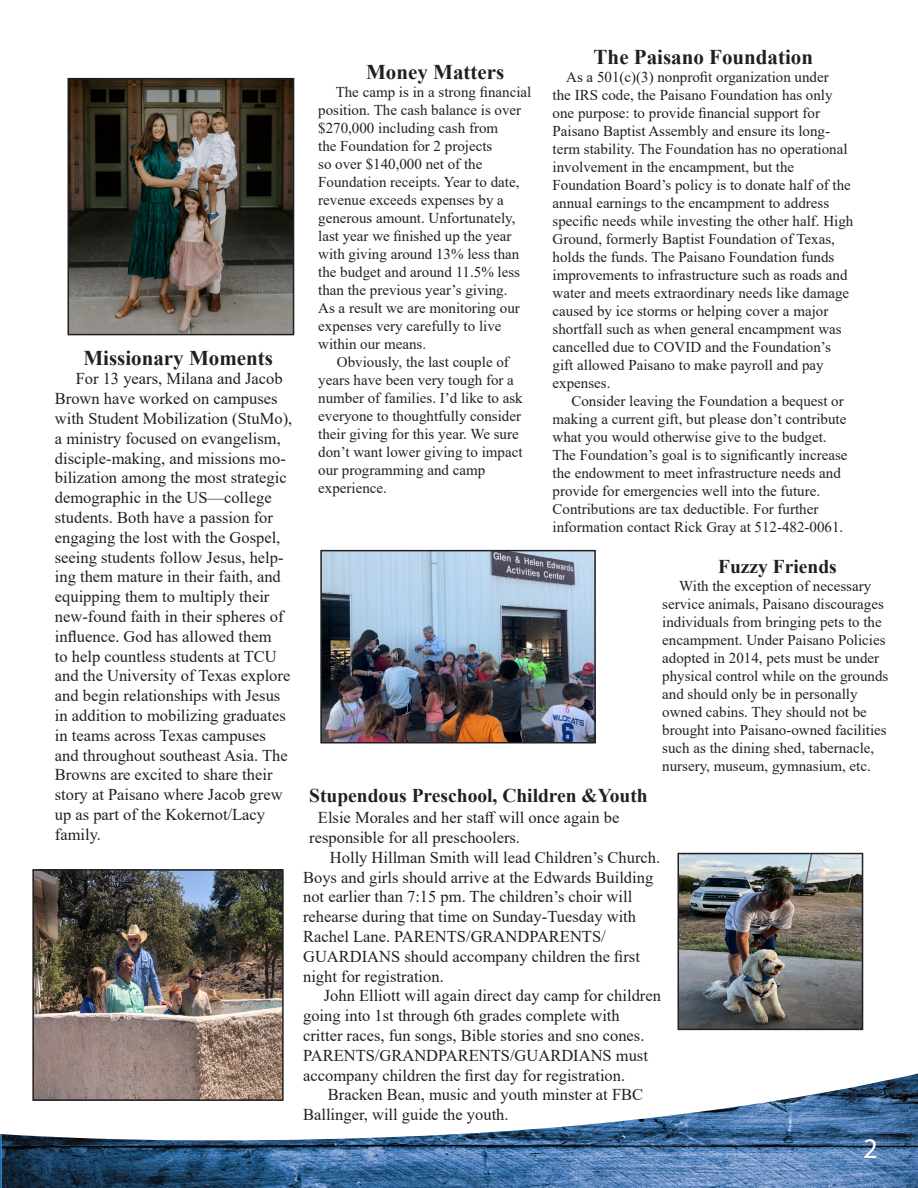
<style>
.page{position:relative;width:918px;height:1188px;background:#fff}
.page>*{position:absolute;margin:0;border:0;box-sizing:border-box;transform-origin:0 0}
.t1{font:28.5px "Myriad Pro";color:#fff}
.t2{font:700 21px "Times New Roman";color:#231f20}
.t3{font:700 19.5px "Times New Roman";color:#231f20}
.t4{font:16.5px/19.8px "Times New Roman";color:#231f20}
.t5{font:15px/18px "Times New Roman";color:#231f20}
</style>
<div class="page">
<img style="left:756px;top:1074px;width:162px;height:114px">
<img style="left:594px;top:1104px;width:163px;height:84px">
<img style="left:2px;top:1124px;width:593px;height:64px">
<img style="left:71px;top:81px;width:220px;height:251px">
<div style="left:68px;top:78px;width:226px;height:257px;border:2px solid #231f20"></div>
<img style="left:35px;top:872px;width:246px;height:226px">
<div style="left:32px;top:869px;width:252px;height:232px;border:2px solid #231f20"></div>
<img style="left:323px;top:553px;width:270px;height:188px">
<div style="left:320px;top:550px;width:276px;height:194px;border:2px solid #231f20"></div>
<img style="left:681px;top:856px;width:179px;height:171px">
<div style="left:678px;top:853px;width:185px;height:177px;border:2px solid #231f20"></div>
<p class="t2" style="left:83px;top:342px;width:191px">Missionary Moments</p>
<p class="t4" style="left:55px;top:368px;width:239px;text-indent:21px">For 13 years, Milana and Jacob<br>Brown have worked on campuses with Student Mobilization (StuMo), a ministry focused on evangelism, disciple-making, and missions mo&shy;bilization among the most strategic demographic in the US—college students. Both have a passion for engaging the lost with the Gospel, seeing students follow Jesus, help&shy;ing them mature in their faith, and equipping them to multiply their new-found faith in their spheres of influence. God has allowed them<br>to help countless students at TCU and the University of Texas explore and begin relationships with Jesus in addition to mobilizing graduates in teams across Texas campuses and throughout southeast Asia. The<br>Browns are excited to share their story at Paisano where Jacob grew up as part of the Kokernot/Lacy family.</p>
<p class="t2" style="left:366px;top:57px;width:140px">Money Matters</p>
<p class="t5" style="left:336px;top:83px;width:197px">The camp is in a strong financial</p>
<p class="t5" style="left:318px;top:101px;width:205px">position. The cash balance is over</p>
<p class="t5" style="left:318px;top:119px;width:181px">$270,000 including cash from</p>
<p class="t5" style="left:318px;top:137px;width:176px">the Foundation for 2 projects</p>
<p class="t5" style="left:318px;top:155px;width:166px">so over $140,000 net of the</p>
<p class="t5" style="left:318px;top:173px;width:203px">Foundation receipts. Year to date,</p>
<p class="t5" style="left:318px;top:191px;width:187px">revenue exceeds expenses by a</p>
<p class="t5" style="left:318px;top:209px;width:199px">generous amount. Unfortunately,</p>
<p class="t5" style="left:318px;top:227px;width:195px">last year we finished up the year</p>
<p class="t5" style="left:318px;top:245px;width:203px">with giving around 13% less than</p>
<p class="t5" style="left:318px;top:263px;width:203px">the budget and around 11.5% less</p>
<p class="t5" style="left:318px;top:281px;width:191px">than the previous year’s giving.</p>
<p class="t5" style="left:318px;top:299px;width:203px">As a result we are monitoring our</p>
<p class="t5" style="left:318px;top:317px;width:185px">expenses very carefully to live</p>
<p class="t5" style="left:318px;top:335px;width:109px">within our means.</p>
<p class="t5" style="left:337px;top:353px;width:173px">Obviously, the last couple of</p>
<p class="t5" style="left:318px;top:371px;width:197px">years have been very tough for a</p>
<p class="t5" style="left:318px;top:389px;width:206px">number of families. I’d like to ask</p>
<p class="t5" style="left:318px;top:407px;width:204px">everyone to thoughtfully consider</p>
<p class="t5" style="left:318px;top:425px;width:202px">their giving for this year. We sure</p>
<p class="t5" style="left:318px;top:443px;width:206px">don’t want lower giving to impact</p>
<p class="t5" style="left:318px;top:461px;width:169px">our programming and camp</p>
<p class="t5" style="left:318px;top:479px;width:70px">experience.</p>
<p class="t2" style="left:594px;top:42px;width:221px">The Paisano Foundation</p>
<p class="t5" style="left:566px;top:67px;width:264px">As a 501(c)(3) nonprofit organization under</p>
<p class="t5" style="left:553px;top:85px;width:281px">the IRS code, the Paisano Foundation has only</p>
<p class="t5" style="left:553px;top:103px;width:269px">one purpose: to provide financial support for</p>
<p class="t5" style="left:553px;top:121px;width:279px">Paisano Baptist Assembly and ensure its long-</p>
<p class="t5" style="left:553px;top:139px;width:296px">term stability. The Foundation has no operational</p>
<p class="t5" style="left:553px;top:157px;width:243px">involvement in the encampment, but the</p>
<p class="t5" style="left:553px;top:175px;width:300px">Foundation Board’s policy is to donate half of the</p>
<p class="t5" style="left:553px;top:193px;width:278px">annual earnings to the encampment to address</p>
<p class="t5" style="left:553px;top:211px;width:302px">specific needs while investing the other half. High</p>
<p class="t5" style="left:553px;top:229px;width:284px">Ground, formerly Baptist Foundation of Texas,</p>
<p class="t5" style="left:553px;top:247px;width:283px">holds the funds. The Paisano Foundation funds</p>
<p class="t5" style="left:553px;top:265px;width:296px">improvements to infrastructure such as roads and</p>
<p class="t5" style="left:553px;top:283px;width:298px">water and meets extraordinary needs like damage</p>
<p class="t5" style="left:553px;top:301px;width:277px">caused by ice storms or helping cover a major</p>
<p class="t5" style="left:553px;top:319px;width:291px">shortfall such as when general encampment was</p>
<p class="t5" style="left:553px;top:337px;width:280px">cancelled due to COVID and the Foundation’s</p>
<p class="t5" style="left:553px;top:355px;width:273px">gift allowed Paisano to make payroll and pay</p>
<p class="t5" style="left:553px;top:373px;width:59px">expenses.</p>
<p class="t5" style="left:571px;top:391px;width:274px">Consider leaving the Foundation a bequest or</p>
<p class="t5" style="left:553px;top:409px;width:295px">making a current gift, but please don’t contribute</p>
<p class="t5" style="left:553px;top:427px;width:276px">what you would otherwise give to the budget.</p>
<p class="t5" style="left:553px;top:445px;width:296px">The Foundation’s goal is to significantly increase</p>
<p class="t5" style="left:553px;top:463px;width:290px">the endowment to meet infrastructure needs and</p>
<p class="t5" style="left:553px;top:481px;width:269px">provide for emergencies well into the future.</p>
<p class="t5" style="left:553px;top:499px;width:267px">Contributions are tax deductible. For further</p>
<p class="t5" style="left:553px;top:517px;width:292px">information contact Rick Gray at 512-482-0061.</p>
<p class="t3" style="left:718px;top:553px;width:120px">Fuzzy Friends</p>
<p class="t5" style="left:662px;top:577px;width:228px;text-indent:17px">With the exception of necessary service animals, Paisano discourages individuals from bringing pets to the encampment. Under Paisano Policies adopted in 2014, pets must be under physical control while on the grounds and should only be in personally owned cabins. They should not be brought into Paisano-owned facilities such as the dining shed, tabernacle, nursery, museum, gymnasium, etc.</p>
<p class="t3" style="left:309px;top:781px;width:340px">Stupendous Preschool, Children &amp;Youth</p>
<p class="t4" style="left:318px;top:807px;width:303px">Elsie Morales and her staff will once again be</p>
<p class="t4" style="left:309px;top:827px;width:212px">responsible for all preschoolers.</p>
<p class="t4" style="left:330px;top:847px;width:332px">Holly Hillman Smith will lead Children’s Church.</p>
<p class="t4" style="left:303px;top:867px;width:352px">Boys and girls should arrive at the Edwards Building</p>
<p class="t4" style="left:303px;top:886px;width:331px">not earlier than 7:15 pm. The children’s choir will</p>
<p class="t4" style="left:303px;top:906px;width:335px">rehearse during that time on Sunday-Tuesday with</p>
<p class="t4" style="left:303px;top:926px;width:304px">Rachel Lane. PARENTS/GRANDPARENTS/</p>
<p class="t4" style="left:303px;top:946px;width:338px">GUARDIANS should accompany children the first</p>
<p class="t4" style="left:303px;top:966px;width:142px">night for registration.</p>
<p class="t4" style="left:324px;top:985px;width:339px">John Elliott will again direct day camp for children</p>
<p class="t4" style="left:303px;top:1005px;width:318px">going into 1st through 6th grades complete with</p>
<p class="t4" style="left:303px;top:1025px;width:343px">critter races, fun songs, Bible stories and sno cones.</p>
<p class="t4" style="left:303px;top:1045px;width:346px">PARENTS/GRANDPARENTS/GUARDIANS must</p>
<p class="t4" style="left:303px;top:1065px;width:324px">accompany children the first day for registration.</p>
<p class="t4" style="left:303px;top:1084px;width:342px;text-indent:25px">Bracken Bean, music and youth minster at FBC<br>Ballinger, will guide the youth.</p>
<p class="t1" style="left:863px;top:1130px;width:16px">2</p>
</div>
